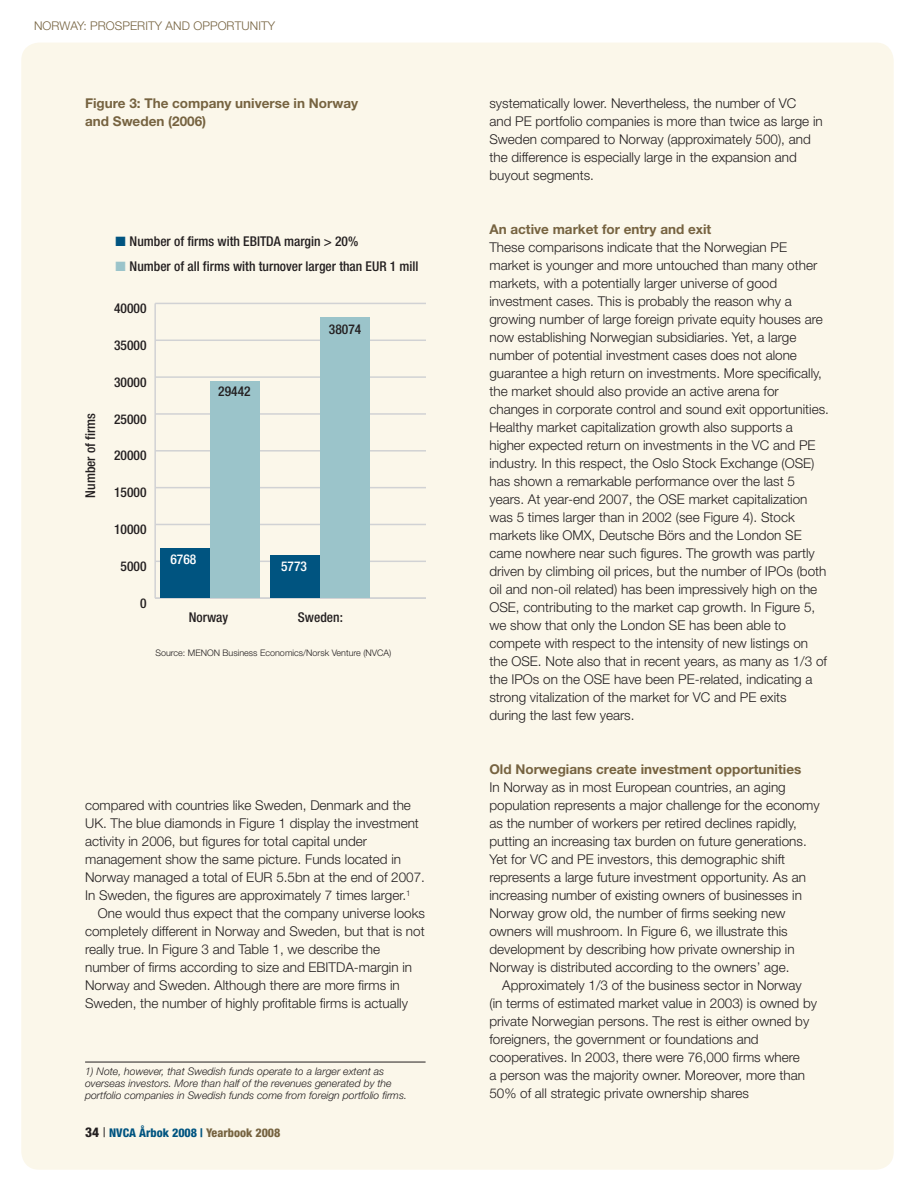
<style>
.page{position:relative;width:915px;height:1191px;background:#fff}
.page>*{position:absolute;margin:0;border:0;box-sizing:border-box;transform-origin:0 0}
.Brød__1__linje__E{font:300 13.5px/18px "Helvetica Neue LT";color:#231f20}
.Brød___Innrykk__E{font:300 13.5px/18px "Helvetica Neue LT";color:#231f20}
.t1{font:500 condensed 13.5px "Helvetica Neue LT";color:#231f20}
.Mellomtittel_9_B{font:700 13.5px/18px "Helvetica Neue LT";color:#766340}
.t2{font:500 condensed 13.5px "Helvetica Neue LT";color:#fff}
.Running_head_left{font:300 12px "Helvetica Neue LT";letter-spacing:.005em;color:#766340}
.t3{font:800 condensed 12px "Helvetica Neue LT";color:#005480}
.Fotnote_E{font:italic 300 10.5px/12px "Helvetica Neue LT";color:#231f20}
.Graf_sporce{font:300 9px "Helvetica Neue LT";color:#231f20}
.s1{color:#005480}
.s2{color:#9bc4ca}
.s3{font-size:13.5px;color:#231f20}
.s4{font-weight:400;font-size:13.5px;color:#231f20}
.s5{color:#766340}
</style>
<div class="page">
<div style="left:21px;top:43px;width:872px;height:1126px;background:#fbf7ea;border-radius:18px"></div>
<hr style="left:154px;top:303px;width:2px;height:295px;background:#d1d2d4">
<hr style="left:155px;top:597px;width:270px;height:2px;background:#d1d2d4">
<hr style="left:155px;top:560px;width:270px;height:2px;background:#d1d2d4">
<hr style="left:155px;top:524px;width:270px;height:1px;background:#d1d2d4">
<hr style="left:155px;top:487px;width:270px;height:1px;background:#d1d2d4">
<hr style="left:155px;top:450px;width:270px;height:1px;background:#d1d2d4">
<hr style="left:155px;top:413px;width:270px;height:2px;background:#d1d2d4">
<hr style="left:155px;top:376px;width:270px;height:2px;background:#d1d2d4">
<hr style="left:155px;top:339px;width:270px;height:2px;background:#d1d2d4">
<hr style="left:155px;top:303px;width:270px;height:1px;background:#d1d2d4">
<div style="left:210px;top:381px;width:49px;height:217px;background:#9bc4ca"></div>
<div style="left:320px;top:317px;width:49px;height:281px;background:#9bc4ca"></div>
<div style="left:161px;top:548px;width:49px;height:50px;background:#005480"></div>
<div style="left:270px;top:555px;width:50px;height:43px;background:#005480"></div>
<hr style="left:85px;top:1061px;width:340px;height:1px;background:#231f20">
<p class="Running_head_left" style="left:34px;top:18px;width:242px">NORWAY: PROSPERITY AND OPPORTUNITY</p>
<p class="Mellomtittel_9_B" style="left:85px;top:94px;width:274px">Figure 3: The company universe in Norway and Sweden (2006)</p>
<p class="t1" style="left:116px;top:233px;width:244px"><span class="s1">■</span> Number of firms with EBITDA margin &gt; 20%</p>
<p class="t1" style="left:116px;top:258px;width:304px"><span class="s2">■</span> Number of all firms with turnover larger than EUR 1 mill</p>
<p class="t1" style="left:82px;top:497px;width:86px;rotate:-90deg">Number of firms</p>
<p class="t1" style="left:114px;top:300px;width:34px">40000</p>
<p class="t1" style="left:114px;top:337px;width:34px">35000</p>
<p class="t1" style="left:114px;top:374px;width:34px">30000</p>
<p class="t1" style="left:114px;top:411px;width:34px">25000</p>
<p class="t1" style="left:114px;top:447px;width:34px">20000</p>
<p class="t1" style="left:114px;top:484px;width:34px">15000</p>
<p class="t1" style="left:114px;top:521px;width:34px">10000</p>
<p class="t1" style="left:121px;top:558px;width:27px">5000</p>
<p class="t1" style="left:218px;top:383px;width:34px">29442</p>
<p class="t2" style="left:170px;top:551px;width:27px">6768</p>
<p class="t1" style="left:329px;top:321px;width:34px">38074</p>
<p class="t2" style="left:281px;top:558px;width:27px">5773</p>
<p class="t1" style="left:140px;top:595px;width:8px">0</p>
<p class="t1" style="left:189px;top:609px;width:41px">Norway</p>
<p class="t1" style="left:298px;top:609px;width:46px">Sweden:</p>
<p class="Graf_sporce" style="left:155px;top:647px;width:237px">Source: MENON Business Economics/Norsk Venture (NVCA)</p>
<p class="Brød__1__linje__E" style="left:85px;top:796px;width:341px">compared with countries like Sweden, Denmark and the UK. The blue diamonds in Figure 1 display the investment activity in 2006, but figures for total capital under management show the same picture. Funds located in Norway managed a total of EUR 5.5bn at the end of 2007.<br>In Sweden, the figures are approximately 7 times larger.<sup>1</sup></p>
<p class="Brød___Innrykk__E" style="left:85px;top:904px;width:341px;text-indent:13px">One would thus expect that the company universe looks completely different in Norway and Sweden, but that is not really true. In Figure 3 and Table 1, we describe the number of firms according to size and EBITDA-margin in Norway and Sweden. Although there are more firms in Sweden, the number of highly profitable firms is actually</p>
<p class="Fotnote_E" style="left:85px;top:1065px;width:323px">1) Note, however, that Swedish funds operate to a larger extent as overseas investors. More than half of the revenues generated by the portfolio companies in Swedish funds come from foreign portfolio firms.</p>
<p class="t3" style="left:85px;top:1125px;width:197px"><span class="s3">34</span> <span class="s4">|</span> NVCA Årbok 2008 | <span class="s5">Yearbook 2008</span></p>
<p class="Brød___Innrykk__E" style="left:489px;top:94px;width:335px">systematically lower. Nevertheless, the number of VC<br>and PE portfolio companies is more than twice as large in Sweden compared to Norway (approximately 500), and the difference is especially large in the expansion and buyout segments.</p>
<p class="Mellomtittel_9_B" style="left:489px;top:220px;width:223px">An active market for entry and exit</p>
<p class="Brød__1__linje__E" style="left:489px;top:238px;width:341px">These comparisons indicate that the Norwegian PE market is younger and more untouched than many other markets, with a potentially larger universe of good investment cases. This is probably the reason why a growing number of large foreign private equity houses are now establishing Norwegian subsidiaries. Yet, a large number of potential investment cases does not alone guarantee a high return on investments. More specifically, the market should also provide an active arena for changes in corporate control and sound exit opportunities.<br>Healthy market capitalization growth also supports a higher expected return on investments in the VC and PE industry. In this respect, the Oslo Stock Exchange (OSE) has shown a remarkable performance over the last 5 years. At year-end 2007, the OSE market capitalization was 5 times larger than in 2002 (see Figure 4). Stock markets like OMX, Deutsche Börs and the London SE came nowhere near such figures. The growth was partly driven by climbing oil prices, but the number of IPOs (both oil and non-oil related) has been impressively high on the OSE, contributing to the market cap growth. In Figure 5, we show that only the London SE has been able to compete with respect to the intensity of new listings on the OSE. Note also that in recent years, as many as 1/3 of the IPOs on the OSE have been PE-related, indicating a strong vitalization of the market for VC and PE exits<br>during the last few years.</p>
<p class="Mellomtittel_9_B" style="left:489px;top:760px;width:313px">Old Norwegians create investment opportunities</p>
<p class="Brød__1__linje__E" style="left:489px;top:778px;width:332px">In Norway as in most European countries, an aging population represents a major challenge for the economy as the number of workers per retired declines rapidly, putting an increasing tax burden on future generations.<br>Yet for VC and PE investors, this demographic shift represents a large future investment opportunity. As an increasing number of existing owners of businesses in Norway grow old, the number of firms seeking new owners will mushroom. In Figure 6, we illustrate this development by describing how private ownership in Norway is distributed according to the owners’ age.</p>
<p class="Brød___Innrykk__E" style="left:489px;top:976px;width:329px;text-indent:13px">Approximately 1/3 of the business sector in Norway (in terms of estimated market value in 2003) is owned by private Norwegian persons. The rest is either owned by foreigners, the government or foundations and cooperatives. In 2003, there were 76,000 firms where<br>a person was the majority owner. Moreover, more than 50% of all strategic private ownership shares</p>
</div>
